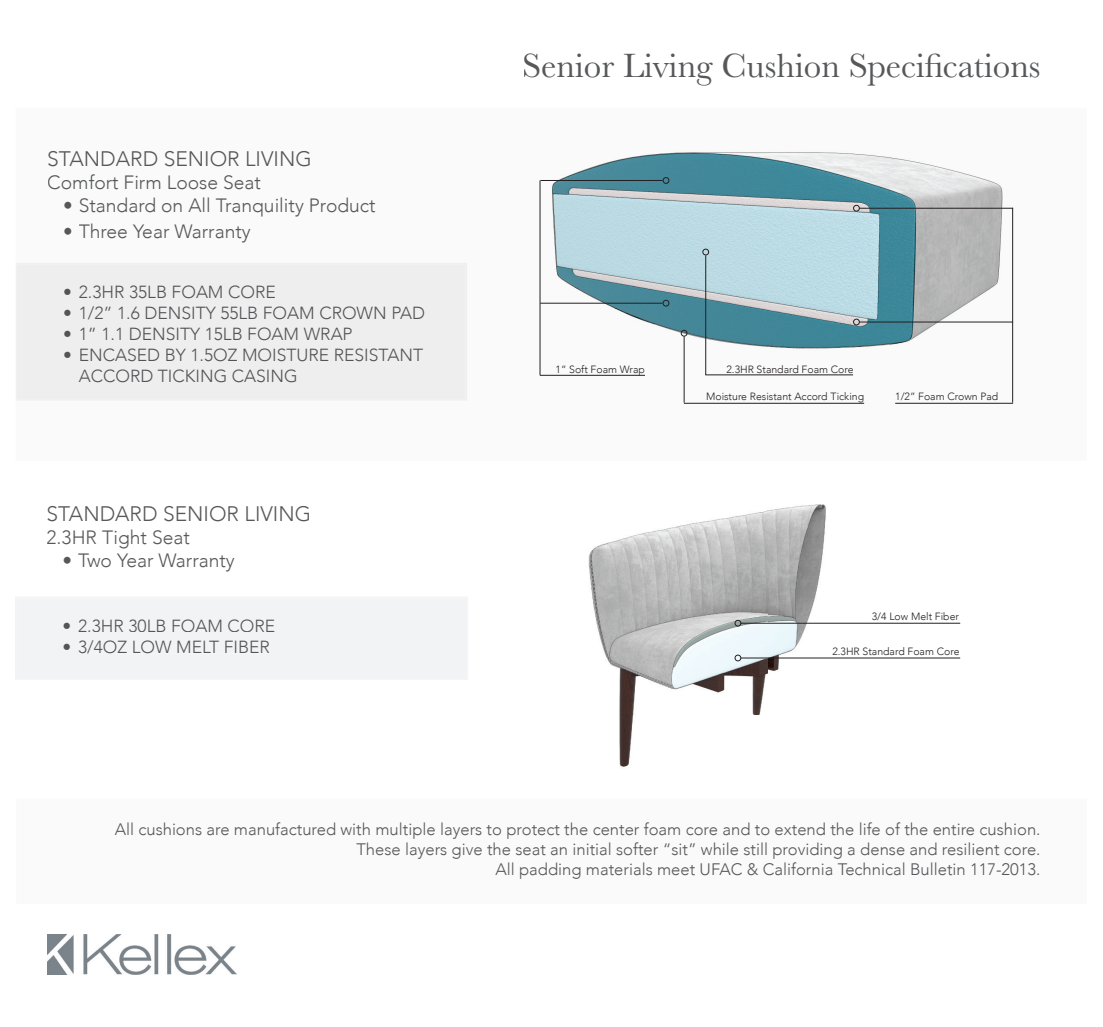
<style>
.page{position:relative;width:1103px;height:1027px;background:#fff}
.page>*{position:absolute;margin:0;border:0;box-sizing:border-box;transform-origin:0 0}
.t1{font:35px "Baskerville";color:#57585a}
.t2{font:300 21px "Avenir";color:#57585a}
.t3{font:300 21px "Avenir";color:#565759}
.t4{font:300 19.25px "Avenir";color:#565759}
.t5{font:300 19.25px "Avenir";color:#57585a}
.t6{font:300 17.5px/21px "Avenir";color:#545456}
.t7{font:300 17.5px "Avenir";color:#545557}
.t8{font:300 16.62px/19.9px "Avenir";color:#565759;text-align:right}
.t9{font:300 10.5px "Avenir";color:#231f20}
</style>
<div class="page">
<img style="left:588px;top:505px;width:239px;height:262px">
<div style="left:15px;top:597px;width:453px;height:82px;background:#f2f3f4"></div>
<div style="left:64px;top:622px;width:7px;height:10px;background:#f2f3f4"></div>
<div style="left:79px;top:619px;width:195px;height:13px;background:#f2f3f4"></div>
<div style="left:64px;top:643px;width:7px;height:10px;background:#f2f3f4"></div>
<div style="left:79px;top:639px;width:190px;height:14px;background:#f2f3f4"></div>
<div style="left:115px;top:822px;width:924px;height:17px;background:#fafafa"></div>
<div style="left:356px;top:842px;width:683px;height:17px;background:#fafafa"></div>
<div style="left:495px;top:862px;width:544px;height:17px;background:#fafafa"></div>
<hr style="left:740px;top:623px;width:220px;height:1px;background:#231f20">
<hr style="left:740px;top:658px;width:220px;height:1px;background:#231f20">
<div style="left:734px;top:620px;width:7px;height:7px;border:1px solid #231f20;border-radius:50%"></div>
<div style="left:734px;top:655px;width:7px;height:6px;border:1px solid #231f20;border-radius:50%"></div>
<svg style="left:539px;top:152px;width:475px;height:252px"></svg>
<div style="left:18px;top:264px;width:448px;height:136px;background:#eeeeef"></div>
<svg style="left:16px;top:263px;width:2px;height:138px"></svg>
<div style="left:48px;top:151px;width:262px;height:16px;background:#fafafa"></div>
<div style="left:48px;top:175px;width:213px;height:15px;background:#fafafa"></div>
<div style="left:64px;top:202px;width:9px;height:10px;background:#fafafa"></div>
<div style="left:80px;top:198px;width:295px;height:19px;background:#fafafa"></div>
<div style="left:64px;top:227px;width:9px;height:11px;background:#fafafa"></div>
<div style="left:79px;top:223px;width:171px;height:19px;background:#fafafa"></div>
<div style="left:64px;top:289px;width:8px;height:9px;background:#eeeeef"></div>
<div style="left:79px;top:285px;width:196px;height:13px;background:#eeeeef"></div>
<div style="left:64px;top:310px;width:8px;height:9px;background:#eeeeef"></div>
<div style="left:80px;top:306px;width:344px;height:14px;background:#eeeeef"></div>
<div style="left:64px;top:331px;width:8px;height:9px;background:#eeeeef"></div>
<div style="left:80px;top:327px;width:272px;height:13px;background:#eeeeef"></div>
<div style="left:64px;top:352px;width:8px;height:9px;background:#eeeeef"></div>
<div style="left:80px;top:348px;width:343px;height:13px;background:#eeeeef"></div>
<div style="left:79px;top:369px;width:217px;height:13px;background:#eeeeef"></div>
<hr style="left:705px;top:255px;width:1px;height:120px;background:#231f20">
<hr style="left:705px;top:374px;width:148px;height:1px;background:#231f20">
<hr style="left:540px;top:180px;width:122px;height:1px;background:#231f20">
<hr style="left:539px;top:180px;width:1px;height:195px;background:#231f20">
<hr style="left:540px;top:375px;width:105px;height:1px;background:#231f20">
<hr style="left:540px;top:303px;width:122px;height:1px;background:#231f20">
<hr style="left:859px;top:208px;width:154px;height:1px;background:#231f20">
<hr style="left:1012px;top:208px;width:1px;height:195px;background:#231f20">
<hr style="left:859px;top:322px;width:154px;height:1px;background:#231f20">
<hr style="left:895px;top:403px;width:118px;height:1px;background:#231f20">
<hr style="left:683px;top:336px;width:1px;height:67px;background:#231f20">
<hr style="left:684px;top:403px;width:180px;height:1px;background:#231f20">
<div style="left:662px;top:177px;width:7px;height:7px;border:1px solid #231f20;border-radius:50%"></div>
<div style="left:662px;top:300px;width:7px;height:7px;border:1px solid #231f20;border-radius:50%"></div>
<div style="left:702px;top:249px;width:7px;height:6px;border:1px solid #231f20;border-radius:50%"></div>
<div style="left:680px;top:330px;width:7px;height:7px;border:1px solid #231f20;border-radius:50%"></div>
<div style="left:853px;top:205px;width:6px;height:7px;border:1px solid #231f20;border-radius:50%"></div>
<svg style="left:853px;top:319px;width:6px;height:6px"></svg>
<img style="left:47px;top:934px;width:189px;height:41px">
<p class="t3" style="left:47px;top:147px;width:266px">STANDARD SENIOR LIVING</p>
<p class="t4" style="left:47px;top:171px;width:215px">Comfort Firm Loose Seat</p>
<p class="t4" style="left:63px;top:194px;width:314px">• Standard on All Tranquility Product</p>
<p class="t4" style="left:63px;top:220px;width:189px">• Three Year Warranty</p>
<p class="t6" style="left:63px;top:281px;width:214px">• 2.3HR 35LB FOAM CORE</p>
<p class="t6" style="left:63px;top:302px;width:363px">• 1/2” 1.6 DENSITY 55LB FOAM CROWN PAD</p>
<p class="t6" style="left:63px;top:323px;width:291px">• 1” 1.1 DENSITY 15LB FOAM WRAP</p>
<p class="t6" style="left:79px;top:344px;width:346px;text-indent:-16px">• ENCASED BY 1.5OZ MOISTURE RESISTANT<br>ACCORD TICKING CASING</p>
<p class="t2" style="left:47px;top:501px;width:266px">STANDARD SENIOR LIVING</p>
<p class="t5" style="left:47px;top:526px;width:145px">2.3HR Tight Seat</p>
<p class="t5" style="left:62px;top:549px;width:174px">• Two Year Warranty</p>
<p class="t7" style="left:62px;top:615px;width:214px">• 2.3HR 30LB FOAM CORE</p>
<p class="t7" style="left:62px;top:636px;width:209px">• 3/4OZ LOW MELT FIBER</p>
<h1 class="t1" style="left:522px;top:44px;width:520px">Senior Living Cushion Specifications</h1>
<p class="t9" style="left:555px;top:363px;width:91px">1” Soft Foam Wrap</p>
<p class="t9" style="left:726px;top:363px;width:129px">2.3HR Standard Foam Core</p>
<p class="t9" style="left:706px;top:391px;width:159px">Moisture Resistant Accord Ticking</p>
<p class="t9" style="left:895px;top:391px;width:104px">1/2” Foam Crown Pad</p>
<p class="t9" style="left:871px;top:611px;width:89px">3/4 Low Melt Fiber</p>
<p class="t9" style="left:832px;top:645px;width:129px">2.3HR Standard Foam Core</p>
<p class="t8" style="left:115px;top:819px;width:927px">All cushions are manufactured with multiple layers to protect the center foam core and to extend the life of the entire cushion.<br>These layers give the seat an initial softer “sit” while still providing a dense and resilient core.<br>All padding materials meet UFAC &amp; California Technical Bulletin 117-2013.</p>
</div>
